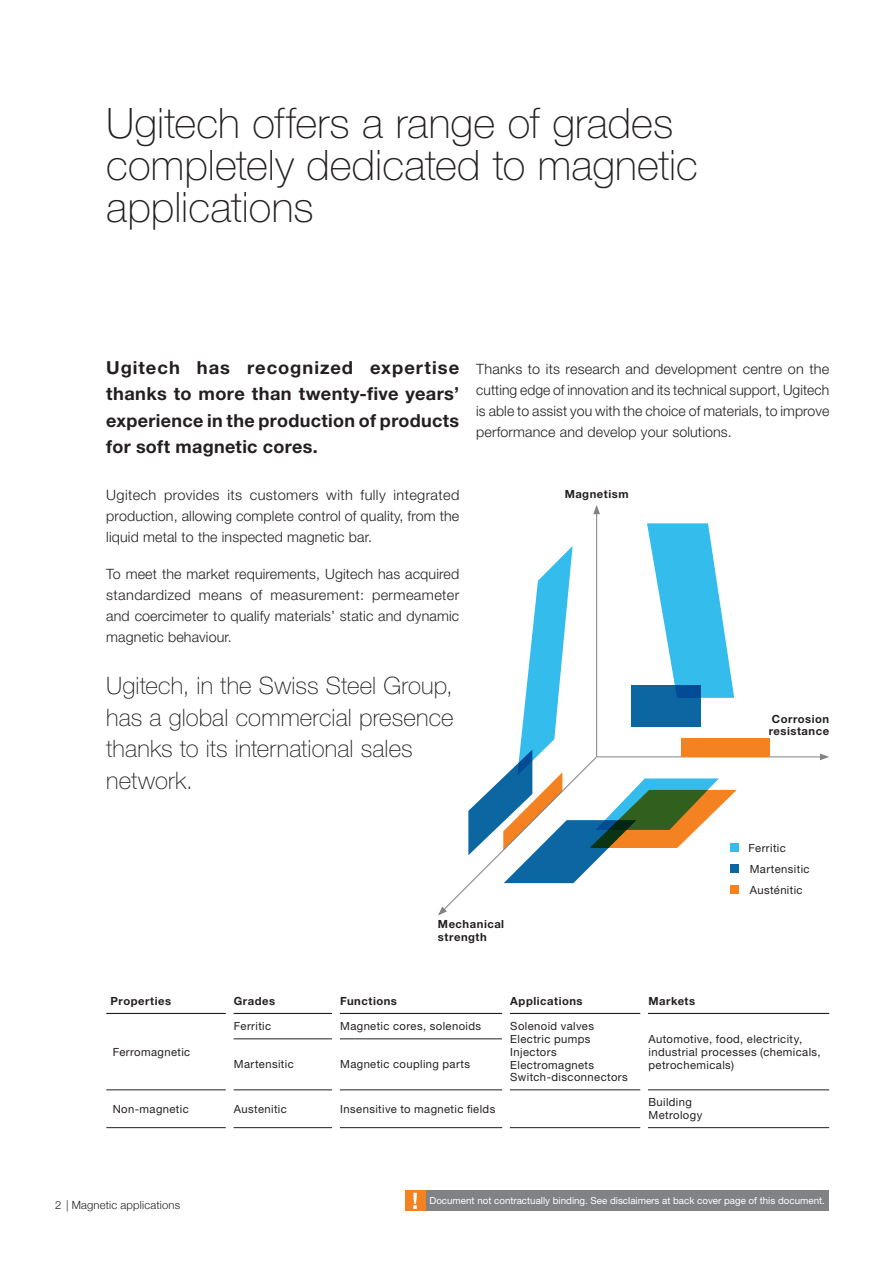
<style>
.page{position:relative;width:893px;height:1263px;background:#fff}
.page>*{position:absolute;margin:0;border:0;box-sizing:border-box;transform-origin:0 0}
.t1{font:100 42px/42px "Helvetica Neue LT Pro";color:#231f20}
.t2{font:100 24px/31.5px "Helvetica Neue LT Pro";letter-spacing:.005em;color:#231f20}
.t3{font:700 18px/26.2px "Helvetica Neue LT Pro";letter-spacing:.015em;color:#231f20;text-align:justify}
.t4{font:300 14.25px/21px "Helvetica Neue LT Pro";letter-spacing:.01em;color:#231f20;text-align:justify}
.t5{font:11.25px/12.8px "Helvetica Neue LT Pro";letter-spacing:.035em;color:#231f20}
.t6{font:700 11.25px/12.8px "Helvetica Neue LT Pro";letter-spacing:.045em;color:#231f20}
.t7{font:300 11.25px "Helvetica Neue";letter-spacing:.02em;color:#231f20}
.t8{font:9.75px "Helvetica Neue LT Pro";color:#fff}
</style>
<div class="page">
<div style="left:425px;top:1191px;width:404px;height:20px;background:#808285"></div>
<div style="left:405px;top:1191px;width:20px;height:20px;background:#f58220"></div>
<svg style="left:413px;top:1193px;width:4px;height:16px"></svg>
<hr style="left:596px;top:512px;width:1px;height:245px;background:#808285">
<svg style="left:593px;top:505px;width:7px;height:9px"></svg>
<hr style="left:597px;top:756px;width:225px;height:1px;background:#808285">
<svg style="left:820px;top:753px;width:9px;height:7px"></svg>
<div style="left:682px;top:738px;width:88px;height:18px;background:#f58220"></div>
<svg style="left:438px;top:523px;width:299px;height:392px"></svg>
<div style="left:730px;top:843px;width:9px;height:9px;background:#34bced"></div>
<div style="left:730px;top:864px;width:9px;height:9px;background:#0c66a1"></div>
<div style="left:730px;top:885px;width:9px;height:9px;background:#f58220"></div>
<hr style="left:233px;top:1038px;width:99px;height:1px;background:#231f20">
<hr style="left:340px;top:1038px;width:162px;height:1px;background:#231f20">
<hr style="left:233px;top:1089px;width:99px;height:1px;background:#231f20">
<hr style="left:648px;top:1089px;width:181px;height:1px;background:#231f20">
<hr style="left:106px;top:1089px;width:120px;height:1px;background:#231f20">
<hr style="left:106px;top:1127px;width:120px;height:1px;background:#231f20">
<hr style="left:233px;top:1127px;width:99px;height:1px;background:#231f20">
<hr style="left:648px;top:1127px;width:181px;height:1px;background:#231f20">
<hr style="left:340px;top:1089px;width:162px;height:1px;background:#231f20">
<hr style="left:510px;top:1089px;width:130px;height:1px;background:#231f20">
<hr style="left:340px;top:1127px;width:162px;height:1px;background:#231f20">
<hr style="left:510px;top:1127px;width:130px;height:1px;background:#231f20">
<hr style="left:106px;top:1013px;width:120px;height:1px;background:#231f20">
<hr style="left:233px;top:1013px;width:99px;height:1px;background:#231f20">
<hr style="left:340px;top:1013px;width:162px;height:1px;background:#231f20">
<hr style="left:510px;top:1013px;width:130px;height:1px;background:#231f20">
<hr style="left:648px;top:1013px;width:181px;height:1px;background:#231f20">
<h1 class="t1" style="left:106px;top:102px;width:593px">Ugitech offers a range of grades completely dedicated to magnetic applications</h1>
<p class="t3" style="left:106px;top:354px;width:354px">Ugitech has recognized expertise thanks to more than twenty-five years’ experience in the production of products for soft magnetic cores.</p>
<p class="t4" style="left:106px;top:484px;width:355px">Ugitech provides its customers with fully integrated production, allowing complete control of quality, from the liquid metal to the inspected magnetic bar.</p>
<p class="t4" style="left:106px;top:563px;width:355px">To meet the market requirements, Ugitech has acquired standardized means of measurement: permeameter and coercimeter to qualify materials’ static and dynamic magnetic behaviour.</p>
<h2 class="t2" style="left:106px;top:670px;width:349px">Ugitech, in the Swiss Steel Group, has a global commercial presence thanks to its international sales network.</h2>
<p class="t4" style="left:476px;top:358px;width:355px">Thanks to its research and development centre on the cutting edge of innovation and its technical support, Ugitech is able to assist you with the choice of materials, to improve performance and develop your solutions.</p>
<p class="t6" style="left:565px;top:487px;width:65px">Magnetism</p>
<p class="t6" style="left:769px;top:712px;width:62px">Corrosion resistance</p>
<p class="t5" style="left:748px;top:837px;width:63px;line-height:21px">Ferritic<br>Martensitic<br>Austénitic</p>
<p class="t6" style="left:438px;top:918px;width:68px">Mechanical strength</p>
<p class="t6" style="left:111px;top:994px;width:62px">Properties</p>
<p class="t6" style="left:234px;top:994px;width:43px">Grades</p>
<p class="t6" style="left:340px;top:994px;width:58px">Functions</p>
<p class="t6" style="left:510px;top:994px;width:74px">Applications</p>
<p class="t6" style="left:648px;top:994px;width:48px">Markets</p>
<p class="t5" style="left:113px;top:1045px;width:79px">Ferromagnetic</p>
<p class="t5" style="left:234px;top:1020px;width:39px">Ferritic</p>
<p class="t5" style="left:340px;top:1020px;width:143px">Magnetic cores, solenoids</p>
<p class="t5" style="left:510px;top:1020px;width:119px">Solenoid valves<br>Electric pumps<br>Injectors<br>Electromagnets<br>Switch-disconnectors</p>
<p class="t5" style="left:648px;top:1032px;width:174px">Automotive, food, electricity, industrial processes (chemicals,</p>
<p class="t5" style="left:234px;top:1058px;width:61px">Martensitic</p>
<p class="t5" style="left:340px;top:1058px;width:131px">Magnetic coupling parts</p>
<p class="t5" style="left:648px;top:1058px;width:87px">petrochemicals)</p>
<p class="t5" style="left:113px;top:1102px;width:78px">Non-magnetic</p>
<p class="t5" style="left:234px;top:1102px;width:54px">Austenitic</p>
<p class="t5" style="left:340px;top:1102px;width:157px">Insensitive to magnetic fields</p>
<p class="t5" style="left:648px;top:1096px;width:55px">Building<br>Metrology</p>
<p class="t7" style="left:55px;top:1196px;width:126px">2 | Magnetic applications</p>
<p class="t8" style="left:429px;top:1195px;width:397px">Document not contractually binding. See disclaimers at back cover page of this document.</p>
</div>
